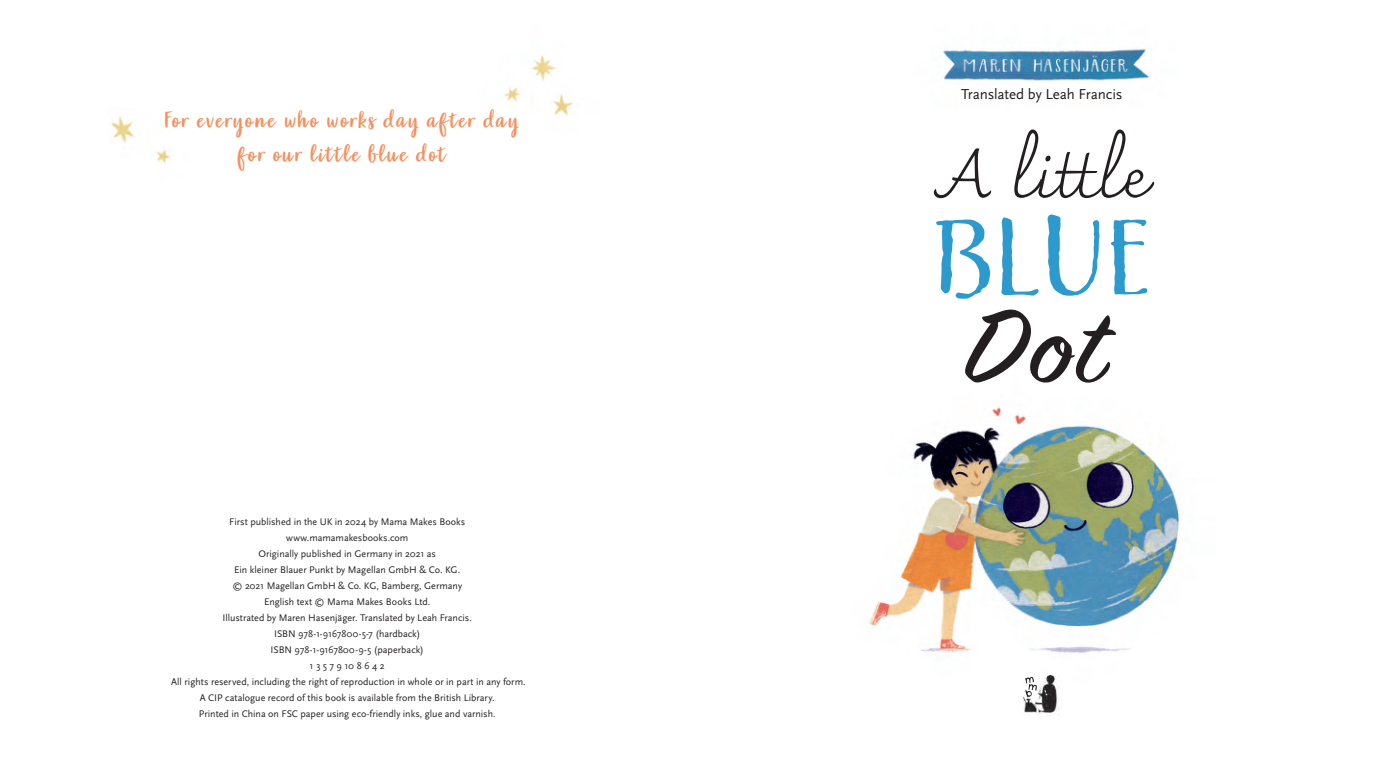
<style>
.page{position:relative;width:1389px;height:766px;background:#fff}
.page>*{position:absolute;margin:0;border:0;box-sizing:border-box;transform-origin:0 0}
.t1{font:114.4px "Sign Painter House Script";color:#231f20;scale:1.15 1}
.t2{font:106.3px "Buckley";color:#2c9acd;scale:1.3 1}
.t3{font:66.2px "Charmonman";color:#231f20}
.t4{font:24px/34px "Garden Grown Pro E";letter-spacing:.09em;color:#f6905f;text-align:center}
.t5{font:15px "Scala Sans Pro";letter-spacing:-.01em;color:#231f20}
.t6{font:10px/16px "Scala Sans Pro";color:#231f20;text-align:center}
</style>
<div class="page">
<img style="left:111px;top:48px;width:1069px;height:668px">
<img style="left:1023px;top:674px;width:38px;height:41px">
<svg style="left:1025px;top:676px;width:12px;height:21px"></svg>
<h3 class="t4" style="left:165px;top:101px;width:355px">For everyone who works day after day for our little blue dot</h3>
<p class="t6" style="left:171px;top:513px;width:356px">First published in the UK in 2024 by Mama Makes Books www.mamamakesbooks.com<br>Originally published in Germany in 2021 as<br>Ein kleiner Blauer Punkt by Magellan GmbH &amp; Co. KG.<br>© 2021 Magellan GmbH &amp; Co. KG, Bamberg, Germany<br>English text © Mama Makes Books Ltd.<br>Illustrated by Maren Hasenjäger. Translated by Leah Francis.<br>ISBN 978-1-9167800-5-7 (hardback)<br>ISBN 978-1-9167800-9-5 (paperback)<br>1 3 5 7 9 10 8 6 4 2<br>All rights reserved, including the right of reproduction in whole or in part in any form.<br>A CIP catalogue record of this book is available from the British Library.<br>Printed in China on FSC paper using eco-friendly inks, glue and varnish.</p>
<h3 class="t5" style="left:961px;top:86px;width:163px">Translated by Leah Francis</h3>
<h3 class="t3" style="left:938px;top:136px;width:209px">A little</h3>
<h2 class="t2" style="left:932px;top:198px;width:170px">BLUE</h2>
<h1 class="t1" style="left:963px;top:276px;width:124px">Dot</h1>
</div>
